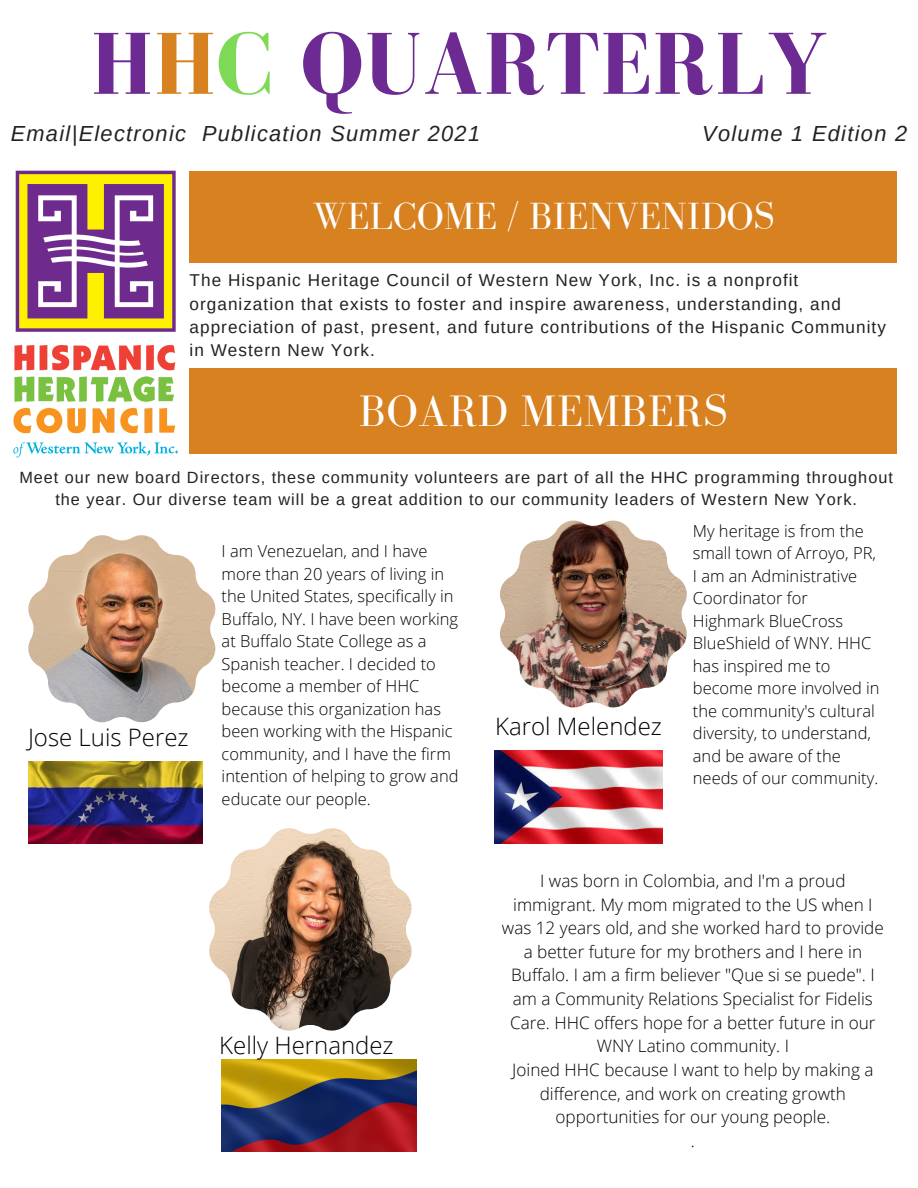
<style>
.page{position:relative;width:918px;height:1188px;background:#fff}
.page>*{position:absolute;margin:0;border:0;box-sizing:border-box;transform-origin:0 0}
.t1{font:700 90.3px "Bodoni FLF";letter-spacing:.01em;color:#6d2a93}
.t2{font:45.3px "Bodoni FLF";letter-spacing:.01em;color:#fff}
.t3{font:39px "Bodoni FLF";color:#fff}
.t4{font:300 24px "Open Sans";color:#000}
.t5{font:italic 21.75px "Arimo";letter-spacing:.06em;color:#222}
.t6{font:300 17.1px/23.7px "Open Sans";color:#000;text-align:center}
.t7{font:17.1px/23.4px "Arimo";letter-spacing:.06em;color:#222}
.t8{font:300 16.5px/22.5px "Open Sans";color:#000}
.t9{font:16.2px/22.2px "Arimo";letter-spacing:.06em;color:#222;text-align:center}
.s1{color:#d78121}
.s2{color:#7ed957}
</style>
<div class="page">
<img style="left:13px;top:170px;width:165px;height:288px">
<div style="left:190px;top:369px;width:707px;height:84px;background:#d78121"></div>
<div style="left:190px;top:172px;width:707px;height:91px;background:#d78121"></div>
<img style="left:28px;top:535px;width:187px;height:187px">
<img style="left:209px;top:828px;width:203px;height:203px">
<img style="left:500px;top:521px;width:187px;height:186px">
<img style="left:222px;top:1060px;width:194px;height:91px">
<img style="left:28px;top:761px;width:175px;height:82px">
<img style="left:495px;top:750px;width:167px;height:93px">
<p class="t1" style="left:91px;top:15px;width:738px">H<span class="s1">H</span><span class="s2">C</span> QUARTERLY</p>
<p class="t5" style="left:11px;top:121px;width:471px">Email|Electronic Publication Summer 2021</p>
<p class="t5" style="left:702px;top:121px;width:207px">Volume 1 Edition 2</p>
<p class="t3" style="left:312px;top:195px;width:464px">WELCOME / BIENVENIDOS</p>
<p class="t7" style="left:190px;top:269px;width:698px">The Hispanic Heritage Council of Western New York, Inc. is a nonprofit organization that exists to foster and inspire awareness, understanding, and appreciation of past, present, and future contributions of the Hispanic Community in Western New York.</p>
<p class="t2" style="left:359px;top:386px;width:370px">BOARD MEMBERS</p>
<p class="t9" style="left:19px;top:466px;width:875px">Meet our new board Directors, these community volunteers are part of all the HHC programming throughout the year. Our diverse team will be a great addition to our community leaders of Western New York.</p>
<p class="t8" style="left:222px;top:539px;width:238px">I am Venezuelan, and I have more than 20 years of living in the United States, specifically in<br>Buffalo, NY. I have been working at Buffalo State College as a<br>Spanish teacher. I decided to become a member of HHC because this organization has been working with the Hispanic community, and I have the firm intention of helping to grow and educate our people.</p>
<p class="t8" style="left:693px;top:519px;width:188px">My heritage is from the small town of Arroyo, PR,<br>I am an Administrative<br>Coordinator for<br>Highmark BlueCross<br>BlueShield of WNY. HHC has inspired me to become more involved in the community's cultural diversity, to understand, and be aware of the needs of our community.</p>
<p class="t4" style="left:495px;top:710px;width:168px">Karol Melendez</p>
<p class="t4" style="left:28px;top:720px;width:162px">Jose Luis Perez</p>
<p class="t4" style="left:219px;top:1028px;width:176px">Kelly Hernandez</p>
<p class="t6" style="left:502px;top:868px;width:383px">I was born in Colombia, and I'm a proud immigrant. My mom migrated to the US when I was 12 years old, and she worked hard to provide a better future for my brothers and I here in Buffalo. I am a firm believer "Que si se puede". I am a Community Relations Specialist for Fidelis Care. HHC offers hope for a better future in our WNY Latino community. I</p>
<p class="t6" style="left:512px;top:1057px;width:363px">Joined HHC because I want to help by making a difference, and work on creating growth opportunities for our young people.</p>
<p class="t6" style="left:691px;top:1128px;width:6px">.</p>
</div>
